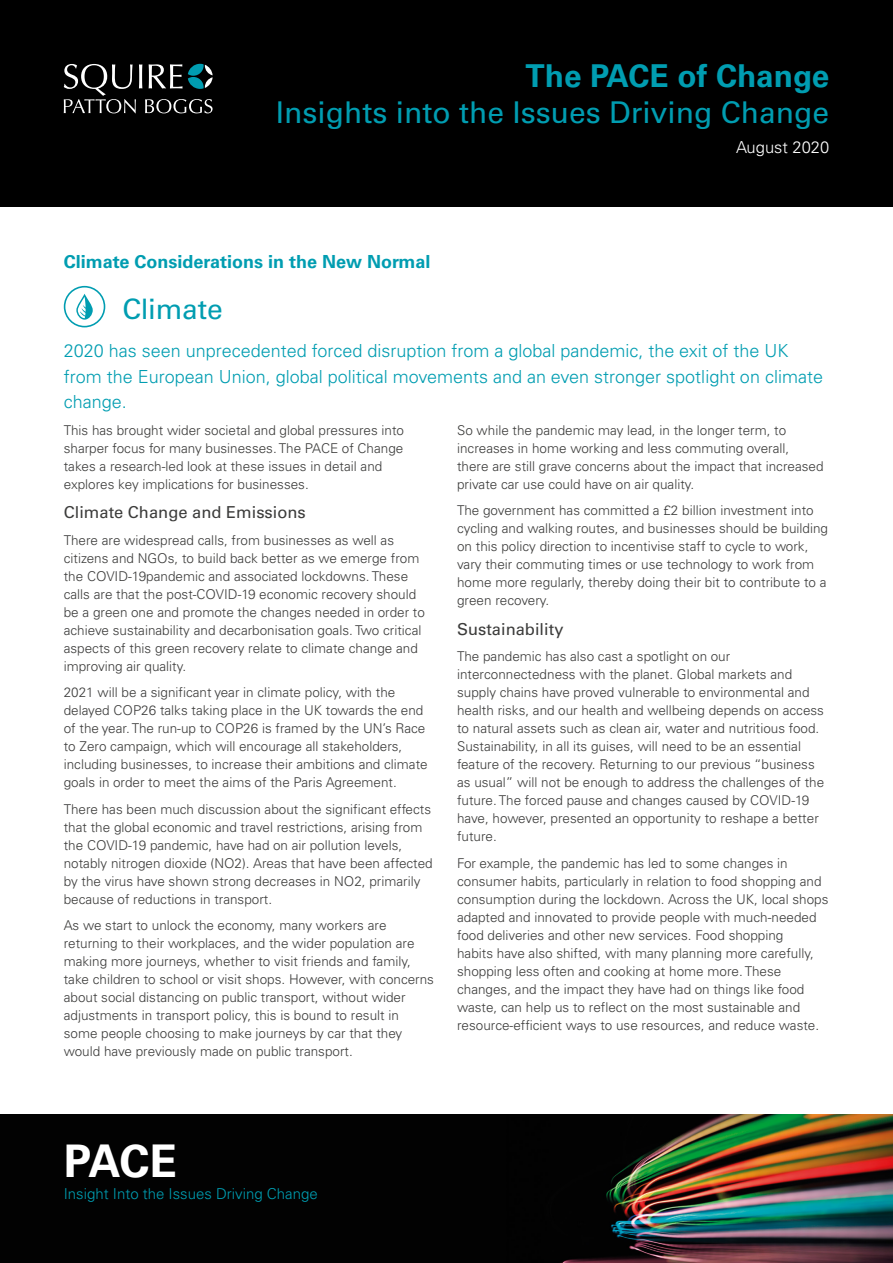
<style>
.page{position:relative;width:893px;height:1263px;background:#fff}
.page>*{position:absolute;margin:0;border:0;box-sizing:border-box;transform-origin:0 0}
.t1{font:700 45px "Univers LTCYR 65";color:#fff}
.t2{font:700 31.5px "Univers LTCYR 65";color:#009db1}
.t3{font:30px "Univers LTCYR 55 Roman";color:#009db1}
.t4{font:28.2px "Univers LTCYR 55 Roman";letter-spacing:-.01em;color:#009db1}
.t5{font:300 18px/25.5px "Univers LTCYR 45";color:#009db1}
.t6{font:700 18px "Univers LTCYR 65";color:#009db1}
.t7{font:16.5px "Univers LTCYR 55 Roman";color:#3c3c3b}
.t8{font:300 16.5px "Univers LTCYR 45";color:#fff}
.t9{font:300 15px "Univers LTCYR 45";color:#009db1}
.t10{font:300 13.5px/18px "Univers LTCYR 45";color:#3c3c3b}
</style>
<div class="page">
<div style="left:0;top:0;width:893px;height:206px;background:#000"></div>
<img style="left:0;top:1114px;width:893px;height:149px">
<svg style="left:64px;top:64px;width:149px;height:49px"></svg>
<svg style="left:64px;top:286px;width:41px;height:41px"></svg>
<h2 class="t2" style="left:526px;top:53px;width:305px">The PACE of Change</h2>
<h3 class="t3" style="left:276px;top:91px;width:555px">Insights into the Issues Driving Change</h3>
<p class="t8" style="left:736px;top:136px;width:95px">August 2020</p>
<h3 class="t6" style="left:64px;top:249px;width:368px">Climate Considerations in the New Normal</h3>
<h3 class="t4" style="left:122px;top:289px;width:102px">Climate</h3>
<h3 class="t5" style="left:64px;top:338px;width:761px">2020 has seen unprecedented forced disruption from a global pandemic, the exit of the UK from the European Union, global political movements and an even stronger spotlight on climate change.</h3>
<p class="t10" style="left:64px;top:421px;width:342px">This has brought wider societal and global pressures into sharper focus for many businesses. The PACE of Change takes a research-led look at these issues in detail and explores key implications for businesses.</p>
<p class="t7" style="left:64px;top:501px;width:244px">Climate Change and Emissions</p>
<p class="t10" style="left:64px;top:531px;width:363px">There are widespread calls, from businesses as well as citizens and NGOs, to build back better as we emerge from the COVID-19pandemic and associated lockdowns. These calls are that the post-COVID-19 economic recovery should be a green one and promote the changes needed in order to achieve sustainability and decarbonisation goals. Two critical aspects of this green recovery relate to climate change and improving air quality.</p>
<p class="t10" style="left:64px;top:683px;width:365px">2021 will be a significant year in climate policy, with the delayed COP26 talks taking place in the UK towards the end of the year. The run-up to COP26 is framed by the UN’s Race to Zero campaign, which will encourage all stakeholders, including businesses, to increase their ambitions and climate goals in order to meet the aims of the Paris Agreement.</p>
<p class="t10" style="left:64px;top:799px;width:370px">There has been much discussion about the significant effects that the global economic and travel restrictions, arising from the COVID-19 pandemic, have had on air pollution levels, notably nitrogen dioxide (NO2). Areas that have been affected by the virus have shown strong decreases in NO2, primarily because of reductions in transport.</p>
<p class="t10" style="left:64px;top:916px;width:372px">As we start to unlock the economy, many workers are returning to their workplaces, and the wider population are making more journeys, whether to visit friends and family, take children to school or visit shops. However, with concerns about social distancing on public transport, without wider adjustments in transport policy, this is bound to result in some people choosing to make journeys by car that they would have previously made on public transport.</p>
<p class="t10" style="left:457px;top:420px;width:368px">So while the pandemic may lead, in the longer term, to increases in home working and less commuting overall, there are still grave concerns about the impact that increased private car use could have on air quality.</p>
<p class="t10" style="left:457px;top:501px;width:372px">The government has committed a £2 billion investment into cycling and walking routes, and businesses should be building on this policy direction to incentivise staff to cycle to work, vary their commuting times or use technology to work from home more regularly, thereby doing their bit to contribute to a green recovery.</p>
<p class="t7" style="left:457px;top:617px;width:108px">Sustainability</p>
<p class="t10" style="left:457px;top:647px;width:369px">The pandemic has also cast a spotlight on our interconnectedness with the planet. Global markets and supply chains have proved vulnerable to environmental and health risks, and our health and wellbeing depends on access to natural assets such as clean air, water and nutritious food.<br>Sustainability, in all its guises, will need to be an essential feature of the recovery. Returning to our previous “business as usual” will not be enough to address the challenges of the future. The forced pause and changes caused by COVID-19 have, however, presented an opportunity to reshape a better future.</p>
<p class="t10" style="left:457px;top:853px;width:373px">For example, the pandemic has led to some changes in consumer habits, particularly in relation to food shopping and consumption during the lockdown. Across the UK, local shops adapted and innovated to provide people with much-needed food deliveries and other new services. Food shopping<br>habits have also shifted, with many planning more carefully, shopping less often and cooking at home more. These changes, and the impact they have had on things like food waste, can help us to reflect on the most sustainable and resource-efficient ways to use resources, and reduce waste.</p>
<h1 class="t1" style="left:64px;top:1129px;width:115px">PACE</h1>
<p class="t9" style="left:64px;top:1184px;width:255px">Insight Into the Issues Driving Change</p>
</div>
